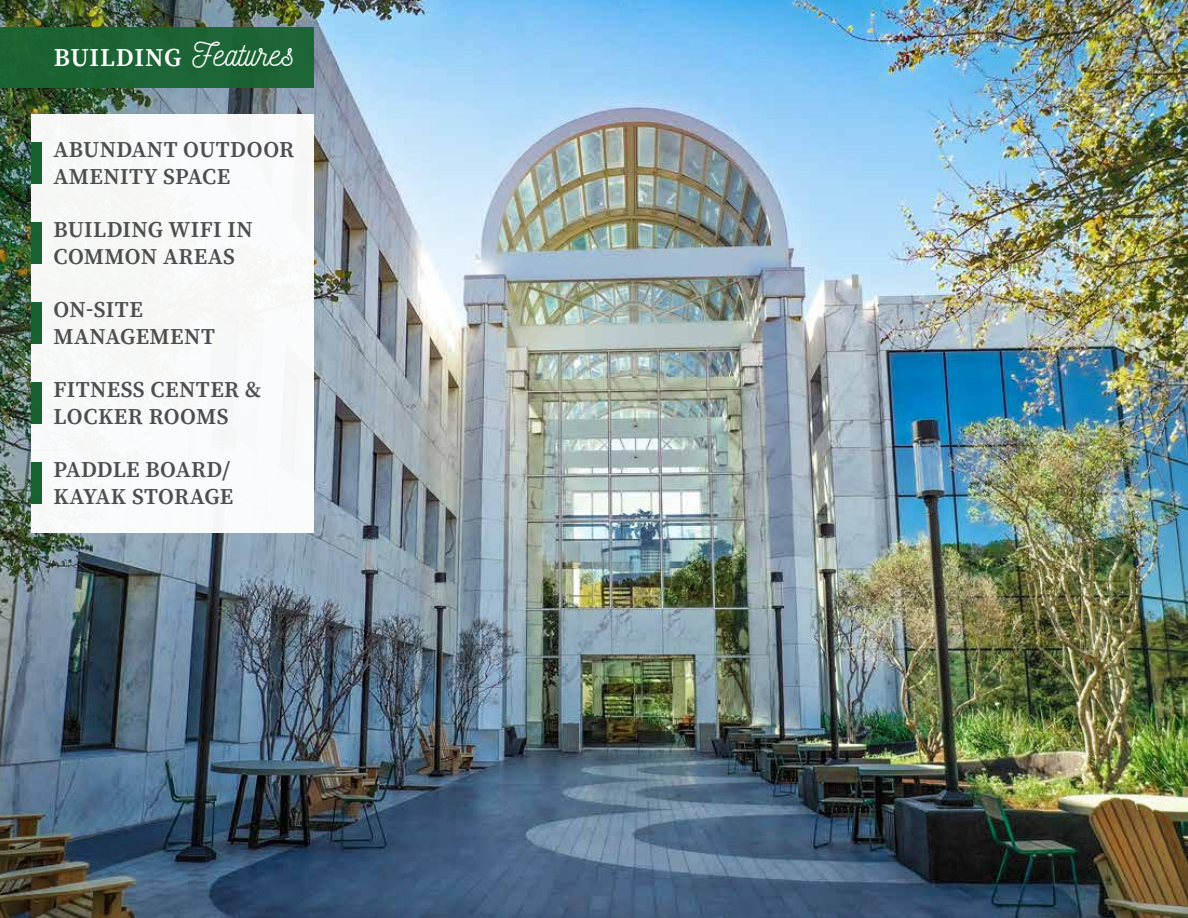
<style>
.page{position:relative;width:1188px;height:918px;background:#fff}
.page>*{position:absolute;margin:0;border:0;box-sizing:border-box;transform-origin:0 0}
.t1{font:33px "Nickainley";color:#fff}
.t2{font:25.5px "Source Serif Variable";letter-spacing:.025em;color:#fff}
.t3{font:22.5px/27px "Source Serif Variable";letter-spacing:.015em;color:#4d4d4f}
</style>
<div class="page">
<img style="left:0;top:0;width:1188px;height:918px">
<div style="left:0;top:28px;width:314px;height:60px;background:#196432"></div>
<div style="left:32px;top:115px;width:282px;height:418px;background:#f8f9f9"></div>
<div style="left:32px;top:142px;width:10px;height:42px;background:#196432"></div>
<div style="left:32px;top:222px;width:10px;height:42px;background:#196432"></div>
<div style="left:32px;top:303px;width:10px;height:41px;background:#196432"></div>
<div style="left:32px;top:383px;width:10px;height:41px;background:#196432"></div>
<div style="left:32px;top:463px;width:10px;height:41px;background:#196432"></div>
<p class="t2" style="left:54px;top:41px;width:129px">BUILDING</p>
<h1 class="t1" style="left:193px;top:38px;width:103px">Features</h1>
<p class="t3" style="left:54px;top:136px;width:242px">ABUNDANT OUTDOOR<br>AMENITY SPACE</p>
<p class="t3" style="left:54px;top:216px;width:201px">BUILDING WIFI IN<br>COMMON AREAS</p>
<p class="t3" style="left:54px;top:296px;width:163px">ON-SITE<br>MANAGEMENT</p>
<p class="t3" style="left:54px;top:376px;width:209px">FITNESS CENTER &amp;<br>LOCKER ROOMS</p>
<p class="t3" style="left:54px;top:456px;width:181px">PADDLE BOARD/<br>KAYAK STORAGE</p>
</div>
